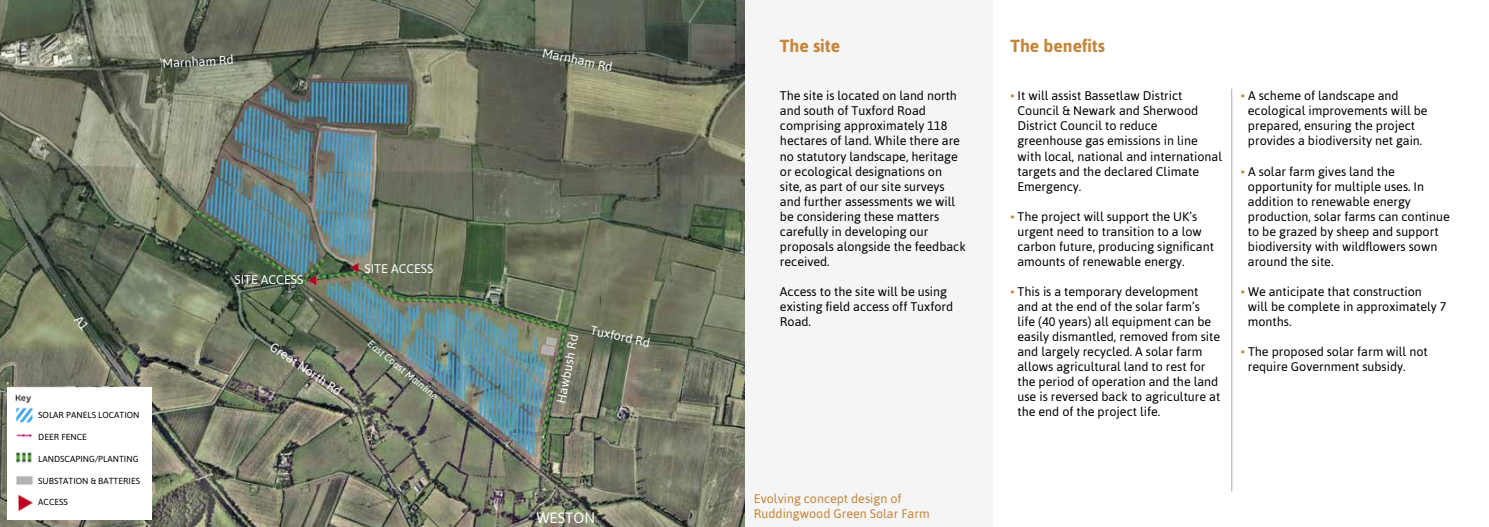
<style>
.page{position:relative;width:1489px;height:527px;background:#fff}
.page>*{position:absolute;margin:0;border:0;box-sizing:border-box;transform-origin:0 0}
.t1{font:700 17.5px "Asap";color:#c5853b}
.t2{font:15px "Asap";color:#fff}
.t3{font:12.5px/15px "Asap";color:#000}
.t4{font:12.5px "Asap";color:#fff}
.t5{font:12.5px/15px "Asap";color:#c5853b}
.t6{font:italic 10px "Asap";color:#fff}
.t7{font:8.75px "Asap";color:#000}
.s1{color:#c5853b}
</style>
<div class="page">
<div style="left:726px;top:0;width:266px;height:526px;background:#f5f5f5"></div>
<img style="left:0;top:0;width:744px;height:526px">
<hr style="left:1230px;top:89px;width:2px;height:402px;background:#bcb9c0">
<img style="left:8px;top:386px;width:103px;height:133px">
<div style="left:111px;top:386px;width:41px;height:133px;background:#fff"></div>
<div style="left:38px;top:409px;width:104px;height:107px;background:#fff"></div>
<svg style="left:74px;top:314px;width:15px;height:17px"></svg>
<p class="t4" style="left:162px;top:56px;width:73px;rotate:-3deg">Marnham Rd</p>
<p class="t4" style="left:544px;top:45px;width:73px;rotate:12deg">Marnham Rd</p>
<p class="t7" style="left:38px;top:409px;width:103px">SOLAR PANELS LOCATION</p>
<p class="t7" style="left:38px;top:431px;width:50px">DEER FENCE</p>
<p class="t7" style="left:38px;top:453px;width:102px">LANDSCAPING/PLANTING</p>
<p class="t7" style="left:38px;top:475px;width:103px">SUBSTATION &amp; BATTERIES</p>
<p class="t7" style="left:38px;top:497px;width:31px">ACCESS</p>
<p class="t4" style="left:234px;top:272px;width:70px">SITE ACCESS</p>
<p class="t4" style="left:275px;top:339px;width:85px;rotate:34deg">Great North Rd</p>
<p class="t4" style="left:364px;top:261px;width:70px">SITE ACCESS</p>
<p class="t6" style="left:373px;top:337px;width:88px;rotate:39deg">East Coast Mainline</p>
<p class="t4" style="left:553px;top:401px;width:71px;rotate:-79deg">Hawbush Rd</p>
<p class="t4" style="left:592px;top:323px;width:62px;rotate:12deg">Tuxford Rd</p>
<p class="t2" style="left:536px;top:508px;width:60px">WESTON</p>
<h1 class="t1" style="left:780px;top:35px;width:62px">The site</h1>
<p class="t3" style="left:780px;top:88px;width:187px">The site is located on land north and south of Tuxford Road comprising approximately 118 hectares of land. While there are no statutory landscape, heritage or ecological designations on site, as part of our site surveys and further assessments we will be considering these matters carefully in developing our proposals alongside the feedback received.</p>
<p class="t3" style="left:780px;top:283px;width:175px">Access to the site will be using existing field access off Tuxford<br>Road.</p>
<p class="t5" style="left:754px;top:490px;width:177px">Evolving concept design of<br>Ruddingwood Green Solar Farm</p>
<h1 class="t1" style="left:1010px;top:35px;width:96px">The benefits</h1>
<p class="t3" style="left:1017px;top:88px;width:206px;text-indent:-7px"><span class="s1">•</span> It will assist Bassetlaw District<br>Council &amp; Newark and Sherwood<br>District Council to reduce greenhouse gas emissions in line with local, national and international targets and the declared Climate<br>Emergency.</p>
<p class="t3" style="left:1017px;top:208px;width:198px;text-indent:-7px"><span class="s1">•</span> The project will support the UK’s urgent need to transition to a low carbon future, producing significant amounts of renewable energy.</p>
<p class="t3" style="left:1017px;top:283px;width:204px;text-indent:-7px"><span class="s1">•</span> This is a temporary development and at the end of the solar farm’s life (40 years) all equipment can be easily dismantled, removed from site and largely recycled. A solar farm allows agricultural land to rest for the period of operation and the land use is reversed back to agriculture at the end of the project life.</p>
<p class="t3" style="left:1247px;top:88px;width:181px;text-indent:-7px"><span class="s1">•</span> A scheme of landscape and ecological improvements will be prepared, ensuring the project provides a biodiversity net gain.</p>
<p class="t3" style="left:1247px;top:163px;width:203px;text-indent:-7px"><span class="s1">•</span> A solar farm gives land the opportunity for multiple uses. In addition to renewable energy production, solar farms can continue to be grazed by sheep and support biodiversity with wildflowers sown around the site.</p>
<p class="t3" style="left:1247px;top:283px;width:200px;text-indent:-7px"><span class="s1">•</span> We anticipate that construction<br>will be complete in approximately 7 months.</p>
<p class="t3" style="left:1247px;top:343px;width:181px;text-indent:-7px"><span class="s1">•</span> The proposed solar farm will not require Government subsidy.</p>
</div>
